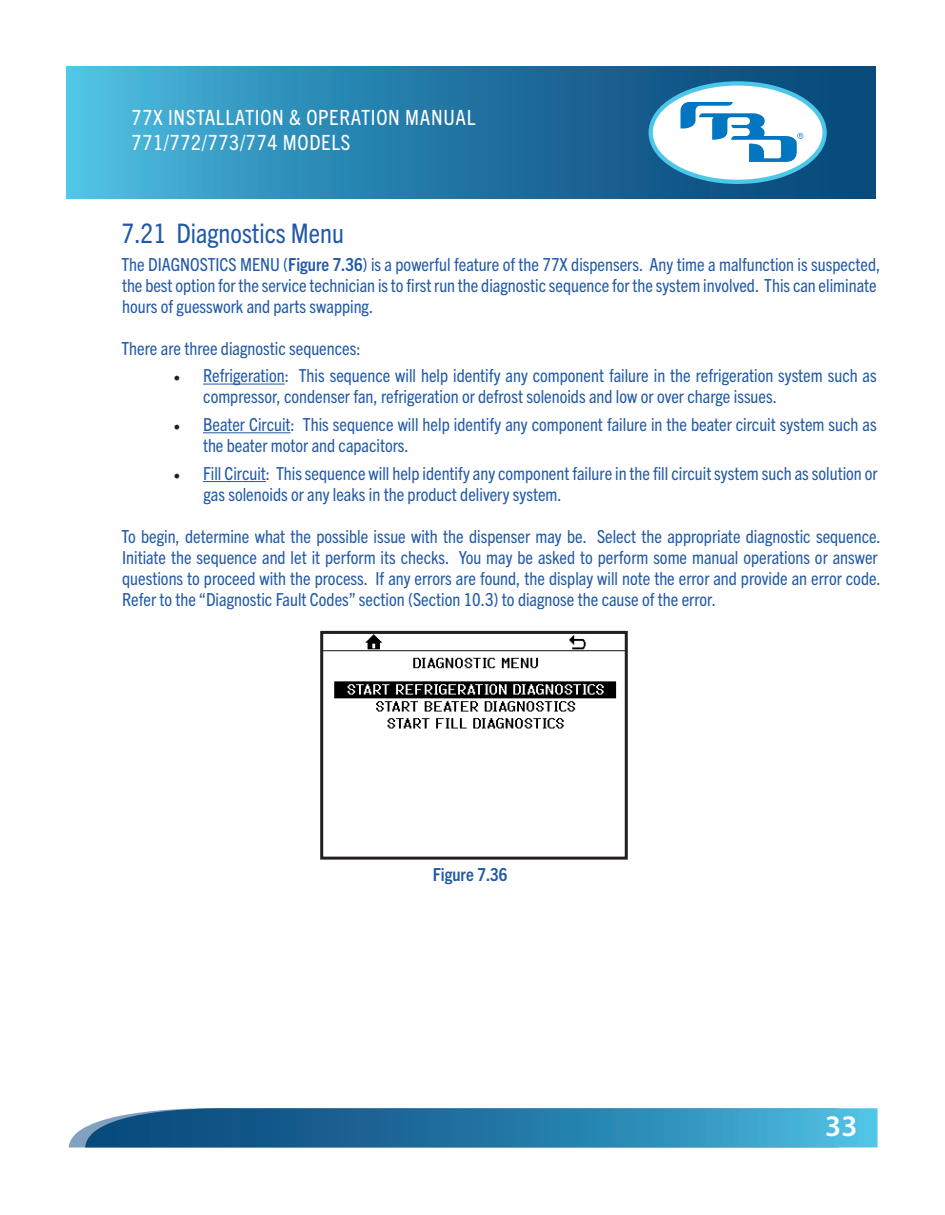
<style>
.page{position:relative;width:945px;height:1215px;background:#fff}
.page>*{position:absolute;margin:0;border:0;box-sizing:border-box;transform-origin:0 0}
.t1{font:600 30px "Myriad Pro";color:#fff}
.t2{font:condensed 27px "Trade Gothic Next LT Pro";color:#2059a8}
.t3{font:condensed 21px/25.2px "Trade Gothic Next LT Pro";letter-spacing:.035em;color:#fff}
.t4{font:condensed 18px/21px "Trade Gothic Next LT Pro";color:#2059a8}
.Figure_Title{font:700 condensed 18px "Trade Gothic Next LT Pro";color:#2059a8}
.s1{font-weight:700}
.s2{font-family:"Minion Pro";font-stretch:normal;color:#231f20}
</style>
<div class="page">
<svg style="left:66px;top:67px;width:810px;height:132px;background:#2881ad"></svg>
<svg style="left:649px;top:81px;width:178px;height:103px"></svg>
<svg style="left:69px;top:1108px;width:809px;height:39px;background:#2f81ab"></svg>
<hr style="left:203px;top:384px;width:82px;height:1px;background:#2059a8">
<hr style="left:203px;top:432px;width:88px;height:1px;background:#2059a8">
<hr style="left:203px;top:481px;width:63px;height:1px;background:#2059a8">
<img style="left:324px;top:635px;width:300px;height:94px">
<div style="left:320px;top:631px;width:308px;height:229px;border:3px solid #231f20"></div>
<p class="t3" style="left:132px;top:104px;width:345px">77X INSTALLATION &amp; OPERATION MANUAL<br>771/772/773/774 MODELS</p>
<p class="t2" style="left:122px;top:215px;width:224px">7.21 Diagnostics Menu</p>
<p class="t4" style="left:122px;top:252px;width:760px">The DIAGNOSTICS MENU (<span class="s1">Figure 7.36</span>) is a powerful feature of the 77X dispensers. Any time a malfunction is suspected, the best option for the service technician is to first run the diagnostic sequence for the system involved. This can eliminate hours of guesswork and parts swapping.</p>
<p class="t4" style="left:122px;top:336px;width:241px">There are three diagnostic sequences:</p>
<p class="t4" style="left:203px;top:364px;width:675px;text-indent:-30px"><span class="s2">•</span> Refrigeration: This sequence will help identify any component failure in the refrigeration system such as compressor, condenser fan, refrigeration or defrost solenoids and low or over charge issues.</p>
<p class="t4" style="left:203px;top:413px;width:675px;text-indent:-30px"><span class="s2">•</span> Beater Circuit: This sequence will help identify any component failure in the beater circuit system such as the beater motor and capacitors.</p>
<p class="t4" style="left:203px;top:462px;width:676px;text-indent:-30px"><span class="s2">•</span> Fill Circuit: This sequence will help identify any component failure in the fill circuit system such as solution or gas solenoids or any leaks in the product delivery system.</p>
<p class="t4" style="left:122px;top:525px;width:761px">To begin, determine what the possible issue with the dispenser may be. Select the appropriate diagnostic sequence.<br>Initiate the sequence and let it perform its checks. You may be asked to perform some manual operations or answer questions to proceed with the process. If any errors are found, the display will note the error and provide an error code.<br>Refer to the “Diagnostic Fault Codes” section (Section 10.3) to diagnose the cause of the error.</p>
<p class="Figure_Title" style="left:433px;top:862px;width:76px">Figure 7.36</p>
<h1 class="t1" style="left:825px;top:1107px;width:34px">33</h1>
</div>
